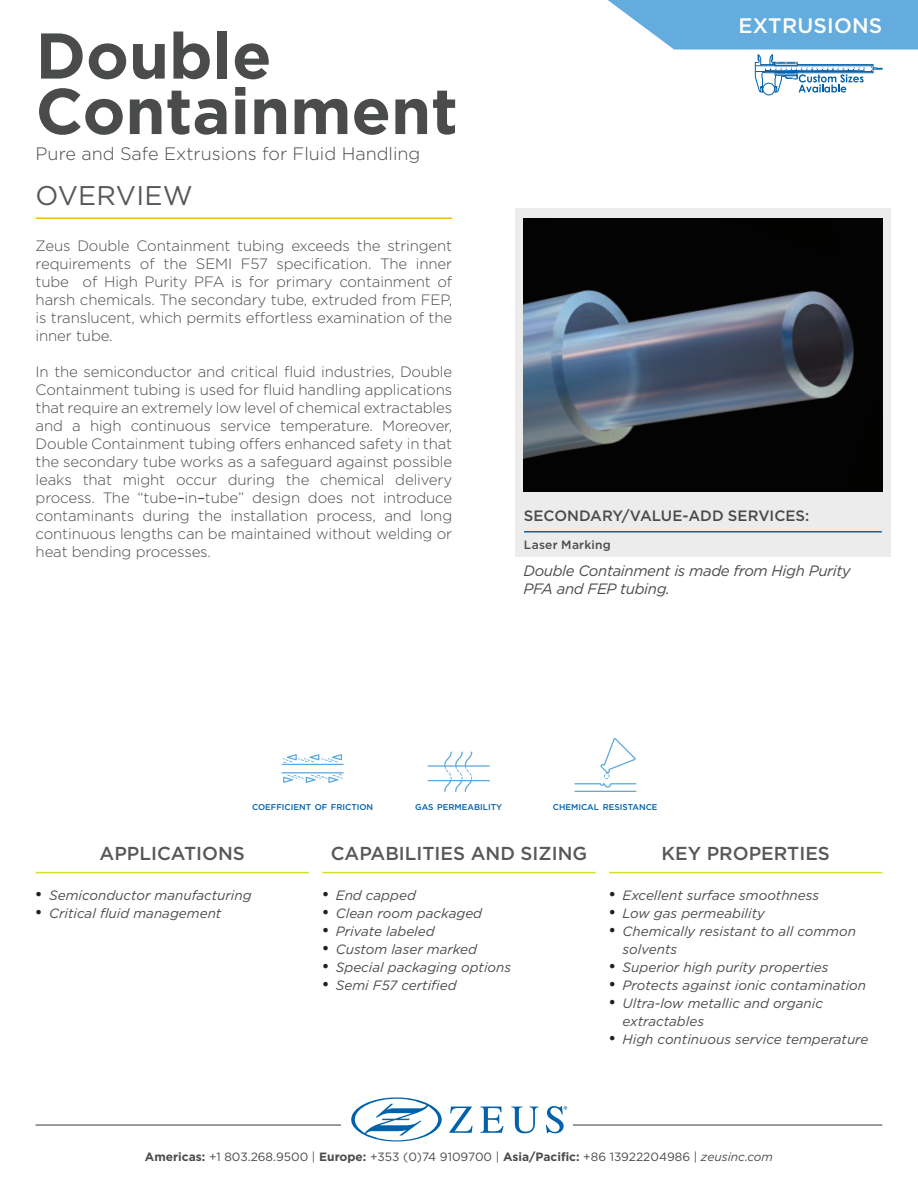
<style>
.page{position:relative;width:918px;height:1188px;background:#fff}
.page>*{position:absolute;margin:0;border:0;box-sizing:border-box;transform-origin:0 0}
.t1{font:700 64.5px/55.5px "Gotham";color:#4a4b4b}
.t2{font:27px "Gotham";letter-spacing:.01em;color:#57585a}
.t3{font:500 21px "Gotham";letter-spacing:.01em;color:#fff}
.t4{font:500 18.75px "Gotham";color:#57585a}
.t5{font:300 18px "Gotham";color:#4a4b4b}
.t6{font:300 15px/18px "Gotham";letter-spacing:-.01em;color:#4a4b4b;text-align:justify}
.t7{font:italic 15px/18px "Gotham";letter-spacing:-.025em;color:#4a4b4b}
.t8{font:500 15px "Gotham";color:#4a4b4b}
.t9{font:italic 13.5px/18px "Gotham";color:#4a4b4b}
.t10{font:12px "Gotham";color:#4a4b4b}
.t11{font:500 12px "Gotham";letter-spacing:.02em;color:#4a4b4b}
.t12{font:500 8.4px "Gotham";color:#0161aa}
.s1{font-weight:400;font-style:italic}
.s2{font-family:"Times New Roman";font-style:normal;font-size:18px;color:#231f20}
.s3{font-weight:700;color:#4a4c4c}
.s4{font-style:italic}
</style>
<div class="page">
<hr style="left:36px;top:1124px;width:846px;height:2px;background:#797a78">
<div style="left:341px;top:1101px;width:232px;height:35px;background:#fff"></div>
<svg style="left:449px;top:1107px;width:24px;height:26px"></svg>
<svg style="left:480px;top:1107px;width:24px;height:26px"></svg>
<svg style="left:511px;top:1107px;width:28px;height:26px"></svg>
<svg style="left:351px;top:1097px;width:91px;height:45px"></svg>
<svg style="left:546px;top:1106px;width:21px;height:27px"></svg>
<div style="left:515px;top:209px;width:376px;height:348px;background:#ebeceb"></div>
<hr style="left:36px;top:218px;width:416px;height:1px;background:#f4bb18">
<hr style="left:609px;top:872px;width:273px;height:1px;background:#d5df30">
<hr style="left:322px;top:872px;width:274px;height:1px;background:#d5df30">
<hr style="left:36px;top:872px;width:273px;height:1px;background:#d5df30">
<img style="left:524px;top:218px;width:358px;height:274px">
<svg style="left:574px;top:738px;width:63px;height:54px"></svg>
<svg style="left:428px;top:752px;width:62px;height:40px"></svg>
<svg style="left:282px;top:754px;width:62px;height:29px"></svg>
<hr style="left:524px;top:531px;width:358px;height:1px;background:#0161aa">
<svg style="left:608px;top:0;width:310px;height:93px"></svg>
<div style="left:763px;top:83px;width:12px;height:12px;background:#fff;border-radius:50%"></div>
<div style="left:763px;top:83px;width:12px;height:12px;border:1px solid #0161aa;border-radius:50%"></div>
<h1 class="t1" style="left:36px;top:28px;width:424px">Double<br>Containment</h1>
<p class="t5" style="left:36px;top:142px;width:386px">Pure and Safe Extrusions for Fluid Handling</p>
<h2 class="t2" style="left:36px;top:178px;width:159px">OVERVIEW</h2>
<p class="t6" style="left:36px;top:236px;width:418px">Zeus Double Containment tubing exceeds the stringent requirements of the SEMI F57 specification. The inner tube of High Purity PFA is for primary containment of harsh chemicals. The secondary tube, extruded from FEP, is translucent, which permits effortless examination of the inner tube.</p>
<p class="t6" style="left:36px;top:362px;width:418px">In the semiconductor and critical fluid industries, Double Containment tubing is used for fluid handling applications that require an extremely low level of chemical extractables and a high continuous service temperature. Moreover, Double Containment tubing offers enhanced safety in that the secondary tube works as a safeguard against possible leaks that might occur during the chemical delivery process. The “tube<span class="s1">–</span>in<span class="s1">–</span>tube” design does not introduce contaminants during the installation process, and long continuous lengths can be maintained without welding or heat bending processes.</p>
<h3 class="t3" style="left:738px;top:12px;width:145px">EXTRUSIONS</h3>
<p class="t8" style="left:524px;top:506px;width:287px">SECONDARY/VALUE-ADD SERVICES:</p>
<p class="t11" style="left:524px;top:537px;width:88px">Laser Marking</p>
<p class="t7" style="left:523px;top:561px;width:329px">Double Containment is made from High Purity<br>PFA and FEP tubing.</p>
<p class="t12" style="left:252px;top:802px;width:123px">COEFFICIENT OF FRICTION</p>
<p class="t12" style="left:415px;top:802px;width:89px">GAS PERMEABILITY</p>
<p class="t12" style="left:553px;top:802px;width:106px">CHEMICAL RESISTANCE</p>
<p class="t4" style="left:100px;top:841px;width:147px">APPLICATIONS</p>
<p class="t4" style="left:331px;top:841px;width:258px">CAPABILITIES AND SIZING</p>
<p class="t4" style="left:661px;top:841px;width:170px">KEY PROPERTIES</p>
<p class="t9" style="left:36px;top:886px;width:218px"><span class="s2">•</span> Semiconductor manufacturing</p>
<p class="t9" style="left:36px;top:904px;width:187px"><span class="s2">•</span> Critical fluid management</p>
<p class="t9" style="left:322px;top:886px;width:95px"><span class="s2">•</span> End capped</p>
<p class="t9" style="left:322px;top:904px;width:161px"><span class="s2">•</span> Clean room packaged</p>
<p class="t9" style="left:322px;top:922px;width:114px"><span class="s2">•</span> Private labeled</p>
<p class="t9" style="left:322px;top:940px;width:156px"><span class="s2">•</span> Custom laser marked</p>
<p class="t9" style="left:322px;top:958px;width:190px"><span class="s2">•</span> Special packaging options</p>
<p class="t9" style="left:322px;top:976px;width:136px"><span class="s2">•</span> Semi F57 certified</p>
<p class="t9" style="left:609px;top:886px;width:212px"><span class="s2">•</span> Excellent surface smoothness</p>
<p class="t9" style="left:609px;top:904px;width:157px"><span class="s2">•</span> Low gas permeability</p>
<p class="t9" style="left:623px;top:922px;width:235px;text-indent:-14px"><span class="s2">•</span> Chemically resistant to all common solvents</p>
<p class="t9" style="left:609px;top:958px;width:221px"><span class="s2">•</span> Superior high purity properties</p>
<p class="t9" style="left:609px;top:976px;width:259px"><span class="s2">•</span> Protects against ionic contamination</p>
<p class="t9" style="left:623px;top:994px;width:202px;text-indent:-14px"><span class="s2">•</span> Ultra-low metallic and organic extractables</p>
<p class="t9" style="left:609px;top:1030px;width:261px"><span class="s2">•</span> High continuous service temperature</p>
<p class="t10" style="left:145px;top:1149px;width:630px"><span class="s3">Americas:</span> +1 803.268.9500 | <span class="s3">Europe:</span> +353 (0)74 9109700 | <span class="s3">Asia/Pacific:</span> +86 13922204986 | <span class="s4">zeusinc.com</span></p>
</div>
